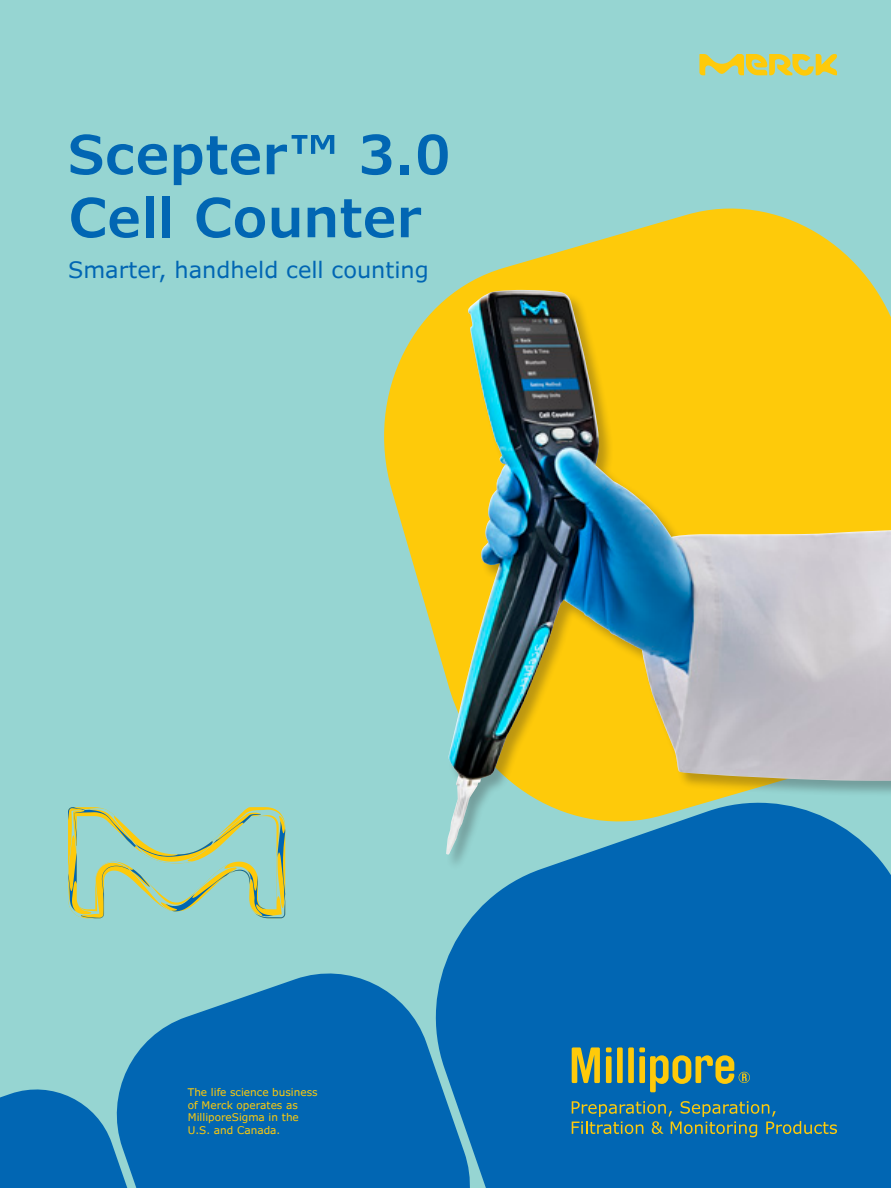
<style>
.page{position:relative;width:891px;height:1188px;background:#96d5d2}
.page>*{position:absolute;margin:0;border:0;box-sizing:border-box;transform-origin:0 0}
.Headline_36_42{font:600 54px/63px "Verdana Pro";color:#0166b3}
.Subhead_11_13{font:22.5px "Verdana Pro";color:#0166b3}
.t1{font:10.5px/12.6px "Verdana Pro";color:#feca0a}
</style>
<div class="page">
<div style="left:446px;top:870px;width:445px;height:318px;background:#0166b3"></div>
<svg style="left:123px;top:961px;width:360px;height:227px;fill:#0166b3"></svg>
<svg style="left:0;top:1080px;width:155px;height:108px"></svg>
<svg style="left:639px;top:1047px;width:111px;height:45px"></svg>
<div style="left:628px;top:1047px;width:6px;height:36px;background:#feca0a"></div>
<div style="left:617px;top:1047px;width:6px;height:36px;background:#feca0a"></div>
<div style="left:606px;top:1056px;width:6px;height:27px;background:#feca0a"></div>
<svg style="left:606px;top:1047px;width:6px;height:5px"></svg>
<svg style="left:572px;top:1047px;width:28px;height:36px"></svg>
<svg style="left:572px;top:1101px;width:265px;height:36px"></svg>
<svg style="left:384px;top:208px;width:492px;height:469px;fill:#feca0a"></svg>
<svg style="left:68px;top:807px;width:217px;height:111px"></svg>
<svg style="left:699px;top:54px;width:138px;height:22px"></svg>
<div style="left:446px;top:289px;width:445px;height:581px;background:#231f20;opacity:.3"></div>
<img style="left:446px;top:290px;width:445px;height:565px">
<p class="Headline_36_42" style="left:68px;top:124px;width:384px">Scepter™ 3.0<br>Cell Counter</p>
<p class="Subhead_11_13" style="left:68px;top:256px;width:362px">Smarter, handheld cell counting</p>
<p class="t1" style="left:188px;top:1086px;width:131px">The life science business of Merck operates as<br>MilliporeSigma in the<br>U.S. and Canada.</p>
</div>
